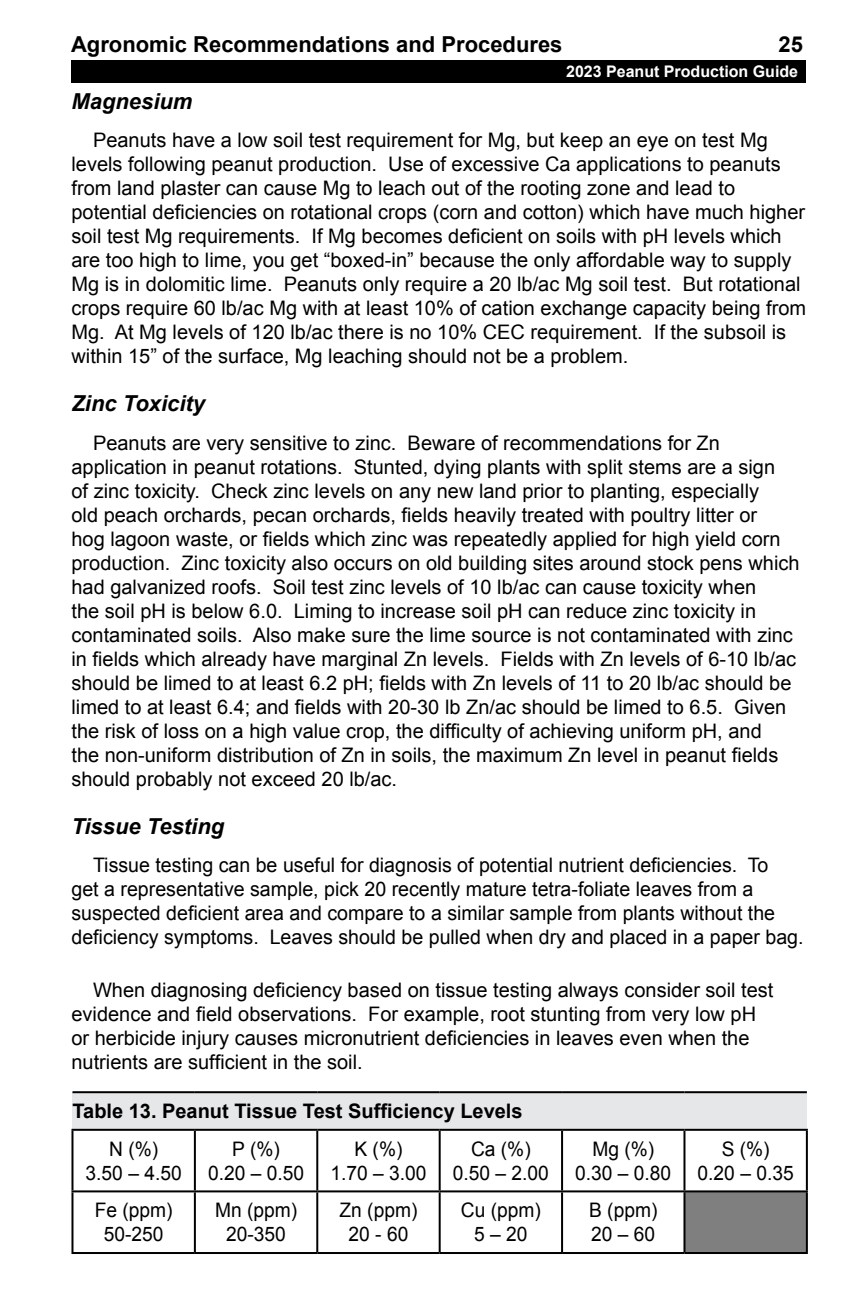
<style>
.page{position:relative;width:864px;height:1296px;background:#fff}
.page>*{position:absolute;margin:0;border:0;box-sizing:border-box;transform-origin:0 0}
.t1{font:700 22px "Arial";color:#000}
.Header_3{font:italic 700 22px "Arial";color:#000}
.Body_Text{font:20px/24px "Arial";color:#000}
.Table_Text{font:20px/24px "Arial";color:#000;text-align:center;scale:.96 1}
.Table_Header{font:700 20px "Arial";color:#000}
.t2{font:700 16px "Arial";color:#fff}
</style>
<div class="page">
<div style="left:71px;top:60px;width:734px;height:22px;background:#000"></div>
<div style="left:72px;top:1092px;width:735px;height:38px;background:#e6e7e8"></div>
<div style="left:684px;top:1191px;width:123px;height:62px;background:#7f7f7f"></div>
<hr style="left:72px;top:1091px;width:123px;height:2px;background:#000">
<hr style="left:195px;top:1091px;width:122px;height:2px;background:#000">
<hr style="left:317px;top:1091px;width:123px;height:2px;background:#000">
<hr style="left:440px;top:1091px;width:122px;height:2px;background:#000">
<hr style="left:562px;top:1091px;width:122px;height:2px;background:#000">
<hr style="left:684px;top:1091px;width:123px;height:2px;background:#000">
<hr style="left:71px;top:1129px;width:124px;height:2px;background:#000">
<hr style="left:71px;top:1131px;width:2px;height:59px;background:#000">
<hr style="left:195px;top:1129px;width:122px;height:2px;background:#000">
<hr style="left:194px;top:1131px;width:2px;height:59px;background:#000">
<hr style="left:317px;top:1129px;width:123px;height:2px;background:#000">
<hr style="left:316px;top:1131px;width:2px;height:59px;background:#000">
<hr style="left:440px;top:1129px;width:122px;height:2px;background:#000">
<hr style="left:439px;top:1131px;width:2px;height:59px;background:#000">
<hr style="left:562px;top:1129px;width:122px;height:2px;background:#000">
<hr style="left:561px;top:1131px;width:2px;height:59px;background:#000">
<hr style="left:684px;top:1129px;width:124px;height:2px;background:#000">
<hr style="left:683px;top:1131px;width:2px;height:59px;background:#000">
<hr style="left:806px;top:1131px;width:2px;height:59px;background:#000">
<hr style="left:71px;top:1190px;width:124px;height:2px;background:#000">
<hr style="left:71px;top:1192px;width:2px;height:60px;background:#000">
<hr style="left:195px;top:1190px;width:122px;height:2px;background:#000">
<hr style="left:194px;top:1192px;width:2px;height:60px;background:#000">
<hr style="left:317px;top:1190px;width:123px;height:2px;background:#000">
<hr style="left:316px;top:1192px;width:2px;height:60px;background:#000">
<hr style="left:440px;top:1190px;width:122px;height:2px;background:#000">
<hr style="left:439px;top:1192px;width:2px;height:60px;background:#000">
<hr style="left:562px;top:1190px;width:122px;height:2px;background:#000">
<hr style="left:561px;top:1192px;width:2px;height:60px;background:#000">
<hr style="left:684px;top:1190px;width:124px;height:2px;background:#000">
<hr style="left:683px;top:1192px;width:2px;height:60px;background:#000">
<hr style="left:806px;top:1192px;width:2px;height:60px;background:#000">
<hr style="left:71px;top:1252px;width:124px;height:2px;background:#000">
<hr style="left:195px;top:1252px;width:122px;height:2px;background:#000">
<hr style="left:317px;top:1252px;width:123px;height:2px;background:#000">
<hr style="left:440px;top:1252px;width:122px;height:2px;background:#000">
<hr style="left:562px;top:1252px;width:122px;height:2px;background:#000">
<hr style="left:684px;top:1252px;width:124px;height:2px;background:#000">
<p class="t1" style="left:71px;top:30px;width:493px">Agronomic Recommendations and Procedures</p>
<p class="t1" style="left:779px;top:30px;width:26px">25</p>
<p class="t2" style="left:566px;top:61px;width:234px">2023 Peanut Production Guide</p>
<p class="Header_3" style="left:71px;top:87px;width:123px">Magnesium</p>
<p class="Body_Text" style="left:71px;top:128px;width:736px;text-indent:22px">Peanuts have a low soil test requirement for Mg, but keep an eye on test Mg levels following peanut production. Use of excessive Ca applications to peanuts from land plaster can cause Mg to leach out of the rooting zone and lead to potential deficiencies on rotational crops (corn and cotton) which have much higher soil test Mg requirements. If Mg becomes deficient on soils with pH levels which are too high to lime, you get “boxed-in” because the only affordable way to supply Mg is in dolomitic lime. Peanuts only require a 20 lb/ac Mg soil test. But rotational crops require 60 lb/ac Mg with at least 10% of cation exchange capacity being from Mg. At Mg levels of 120 lb/ac there is no 10% CEC requirement. If the subsoil is within 15” of the surface, Mg leaching should not be a problem.</p>
<p class="Header_3" style="left:71px;top:389px;width:135px">Zinc Toxicity</p>
<p class="Body_Text" style="left:71px;top:431px;width:730px;text-indent:22px">Peanuts are very sensitive to zinc. Beware of recommendations for Zn application in peanut rotations. Stunted, dying plants with split stems are a sign<br>of zinc toxicity. Check zinc levels on any new land prior to planting, especially<br>old peach orchards, pecan orchards, fields heavily treated with poultry litter or<br>hog lagoon waste, or fields which zinc was repeatedly applied for high yield corn production. Zinc toxicity also occurs on old building sites around stock pens which had galvanized roofs. Soil test zinc levels of 10 lb/ac can cause toxicity when<br>the soil pH is below 6.0. Liming to increase soil pH can reduce zinc toxicity in contaminated soils. Also make sure the lime source is not contaminated with zinc in fields which already have marginal Zn levels. Fields with Zn levels of 6-10 lb/ac should be limed to at least 6.2 pH; fields with Zn levels of 11 to 20 lb/ac should be limed to at least 6.4; and fields with 20-30 lb Zn/ac should be limed to 6.5. Given the risk of loss on a high value crop, the difficulty of achieving uniform pH, and<br>the non-uniform distribution of Zn in soils, the maximum Zn level in peanut fields should probably not exceed 20 lb/ac.</p>
<p class="Header_3" style="left:71px;top:812px;width:154px">Tissue Testing</p>
<p class="Body_Text" style="left:71px;top:853px;width:734px;text-indent:22px">Tissue testing can be useful for diagnosis of potential nutrient deficiencies. To<br>get a representative sample, pick 20 recently mature tetra-foliate leaves from a suspected deficient area and compare to a similar sample from plants without the deficiency symptoms. Leaves should be pulled when dry and placed in a paper bag.</p>
<p class="Body_Text" style="left:71px;top:978px;width:703px;text-indent:22px">When diagnosing deficiency based on tissue testing always consider soil test evidence and field observations. For example, root stunting from very low pH or herbicide injury causes micronutrient deficiencies in leaves even when the nutrients are sufficient in the soil.</p>
<p class="Table_Header" style="left:72px;top:1098px;width:452px">Table 13. Peanut Tissue Test Sufficiency Levels</p>
<p class="Table_Text" style="left:86px;top:1137px;width:102px">N (%)<br>3.50 – 4.50</p>
<p class="Table_Text" style="left:208px;top:1137px;width:102px">P (%)<br>0.20 – 0.50</p>
<p class="Table_Text" style="left:330px;top:1137px;width:102px">K (%)<br>1.70 – 3.00</p>
<p class="Table_Text" style="left:453px;top:1137px;width:102px">Ca (%)<br>0.50 – 2.00</p>
<p class="Table_Text" style="left:575px;top:1137px;width:102px">Mg (%)<br>0.30 – 0.80</p>
<p class="Table_Text" style="left:698px;top:1137px;width:102px">S (%)<br>0.20 – 0.35</p>
<p class="Table_Text" style="left:95px;top:1199px;width:83px">Fe (ppm)<br>50-250</p>
<p class="Table_Text" style="left:215px;top:1199px;width:87px">Mn (ppm)<br>20-350</p>
<p class="Table_Text" style="left:340px;top:1199px;width:83px">Zn (ppm)<br>20 - 60</p>
<p class="Table_Text" style="left:461px;top:1199px;width:85px">Cu (ppm)<br>5 – 20</p>
<p class="Table_Text" style="left:589px;top:1199px;width:73px;text-align:left">B (ppm)<br>20 – 60</p>
</div>
